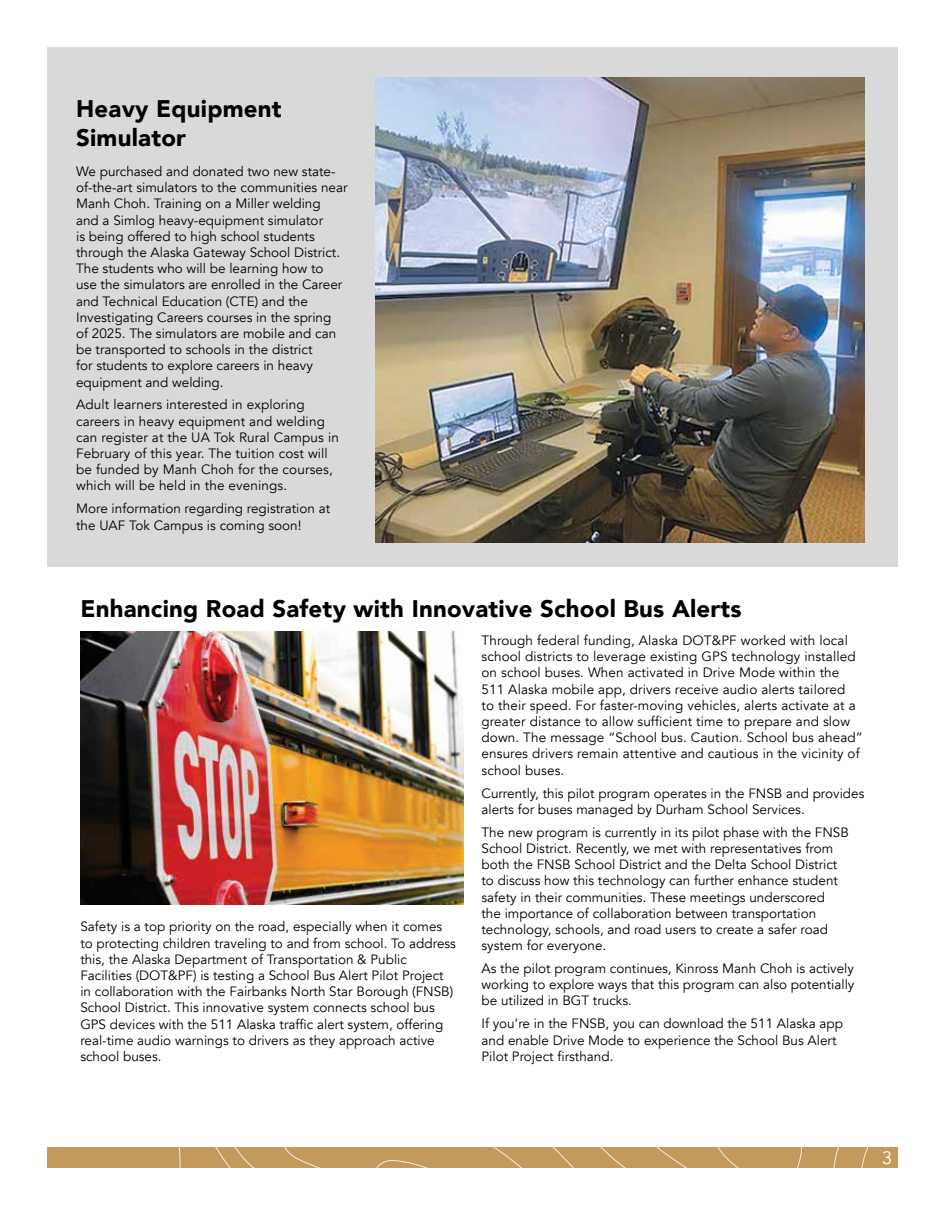
<style>
.page{position:relative;width:945px;height:1215px;background:#fff}
.page>*{position:absolute;margin:0;border:0;box-sizing:border-box;transform-origin:0 0}
.t1{font:900 24px/28.8px "Avenir";letter-spacing:.01em;color:#000}
.t2{font:18px "Avenir";color:#fff}
.t3{font:13.5px/16.2px "Avenir";color:#000}
</style>
<div class="page">
<div style="left:47px;top:47px;width:851px;height:520px;background:#d9d9d9"></div>
<div style="left:47px;top:1147px;width:851px;height:21px;background:#c49a5c"></div>
<svg style="left:179px;top:1147px;width:689px;height:21px"></svg>
<img style="left:80px;top:632px;width:384px;height:272px">
<img style="left:375px;top:77px;width:490px;height:466px">
<h1 class="t1" style="left:76px;top:94px;width:207px">Heavy Equipment<br>Simulator</h1>
<p class="t3" style="left:76px;top:163px;width:273px">We purchased and donated two new state&shy;of-the-art simulators to the communities near Manh Choh. Training on a Miller welding<br>and a Simlog heavy-equipment simulator<br>is being offered to high school students through the Alaska Gateway School District.<br>The students who will be learning how to use the simulators are enrolled in the Career and Technical Education (CTE) and the Investigating Careers courses in the spring<br>of 2025. The simulators are mobile and can be transported to schools in the district<br>for students to explore careers in heavy equipment and welding.</p>
<p class="t3" style="left:76px;top:397px;width:264px">Adult learners interested in exploring careers in heavy equipment and welding can register at the UA Tok Rural Campus in February of this year. The tuition cost will be funded by Manh Choh for the courses, which will be held in the evenings.</p>
<p class="t3" style="left:76px;top:501px;width:256px">More information regarding registration at the UAF Tok Campus is coming soon!</p>
<h1 class="t1" style="left:80px;top:593px;width:663px">Enhancing Road Safety with Innovative School Bus Alerts</h1>
<p class="t3" style="left:80px;top:919px;width:377px">Safety is a top priority on the road, especially when it comes to protecting children traveling to and from school. To address this, the Alaska Department of Transportation &amp; Public Facilities (DOT&amp;PF) is testing a School Bus Alert Pilot Project in collaboration with the Fairbanks North Star Borough (FNSB)<br>School District. This innovative system connects school bus GPS devices with the 511 Alaska traffic alert system, offering real-time audio warnings to drivers as they approach active school buses.</p>
<p class="t3" style="left:482px;top:633px;width:383px">Through federal funding, Alaska DOT&amp;PF worked with local school districts to leverage existing GPS technology installed on school buses. When activated in Drive Mode within the 511 Alaska mobile app, drivers receive audio alerts tailored<br>to their speed. For faster-moving vehicles, alerts activate at a greater distance to allow sufficient time to prepare and slow down. The message “School bus. Caution. School bus ahead” ensures drivers remain attentive and cautious in the vicinity of school buses.</p>
<p class="t3" style="left:482px;top:785px;width:384px">Currently, this pilot program operates in the FNSB and provides alerts for buses managed by Durham School Services.</p>
<p class="t3" style="left:482px;top:824px;width:369px">The new program is currently in its pilot phase with the FNSB School District. Recently, we met with representatives from both the FNSB School District and the Delta School District to discuss how this technology can further enhance student safety in their communities. These meetings underscored<br>the importance of collaboration between transportation technology, schools, and road users to create a safer road system for everyone.</p>
<p class="t3" style="left:482px;top:961px;width:374px;text-align:justify">As the pilot program continues, Kinross Manh Choh is actively working to explore ways that this program can also potentially be utilized in BGT trucks.</p>
<p class="t3" style="left:482px;top:1016px;width:363px">If you’re in the FNSB, you can download the 511 Alaska app and enable Drive Mode to experience the School Bus Alert<br>Pilot Project firsthand.</p>
<h2 class="t2" style="left:882px;top:1147px;width:12px">3</h2>
</div>
